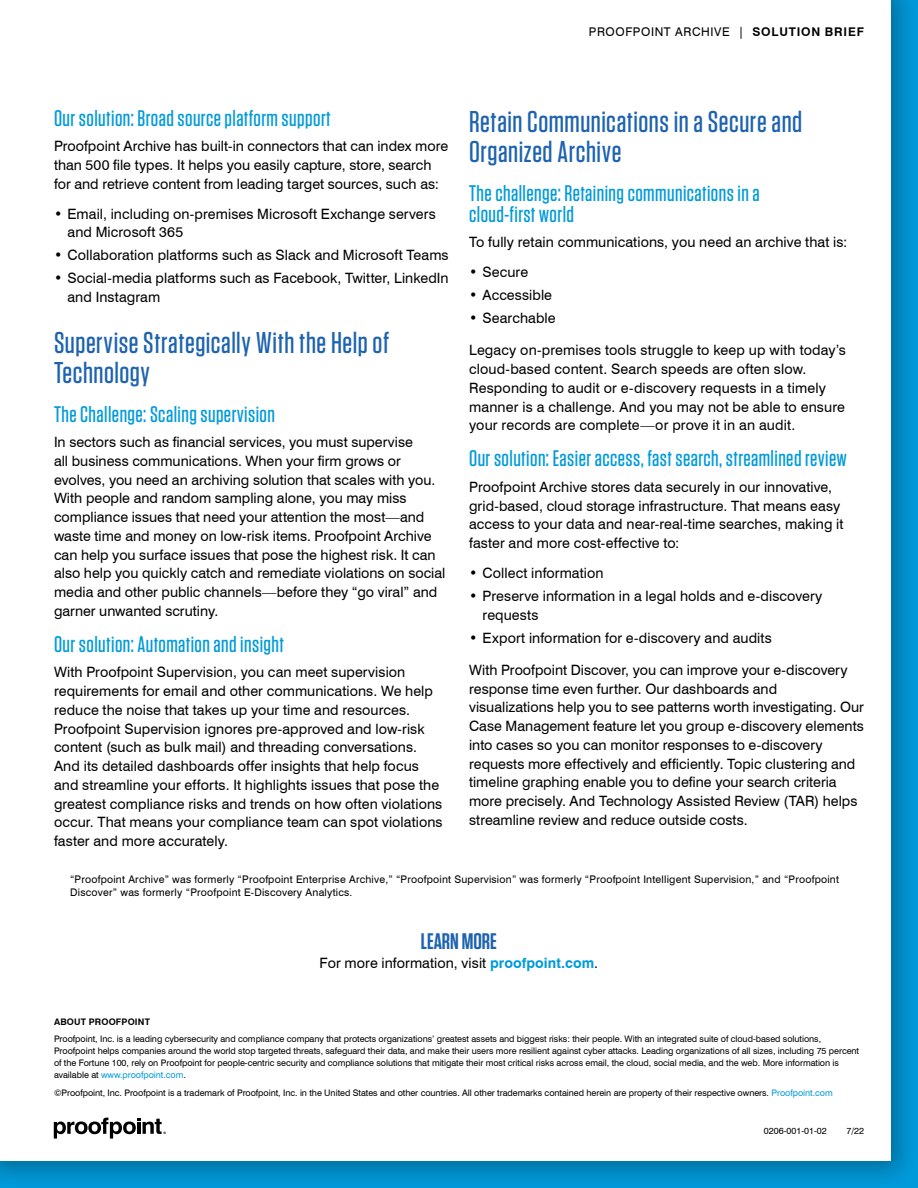
<style>
.page{position:relative;width:918px;height:1188px;background:#fff}
.page>*{position:absolute;margin:0;border:0;box-sizing:border-box;transform-origin:0 0}
.t1{font:500 30px/30px "Tungsten";letter-spacing:.02em;color:#1e63af}
.t2{font:500 22.5px/21px "Tungsten";letter-spacing:.02em;color:#009ada}
.t3{font:600 22.5px "Tungsten";color:#1e63af}
.t4{font:14.25px/18.8px "Swiss 721 BT";letter-spacing:.005em;color:#000}
.t5{font:12px "Swiss 721 BT";letter-spacing:.05em;color:#000}
.t6{font:10.5px/13.5px "Swiss 721 BT";letter-spacing:.02em;color:#000}
.t7{font:9px/12px "Swiss 721 BT";letter-spacing:-.005em;color:#000}
.t8{font:700 9px "Swiss 721 BT";letter-spacing:.02em;color:#000}
.s1{font-weight:700}
.s2{font-weight:700;color:#009ada}
.s3{color:#009ada}
</style>
<div class="page">
<div style="left:0;top:0;width:918px;height:1188px;background:#000;opacity:.3"></div>
<div style="left:0;top:0;width:891px;height:1161px;background:#fff"></div>
<svg style="left:54px;top:1118px;width:112px;height:21px"></svg>
<p class="t5" style="left:589px;top:25px;width:277px">PROOFPOINT ARCHIVE | <span class="s1">SOLUTION BRIEF</span></p>
<h2 class="t2" style="left:54px;top:108px;width:278px">Our solution: Broad source platform support</h2>
<p class="t4" style="left:54px;top:137px;width:396px">Proofpoint Archive has built-in connectors that can index more than 500 file types. It helps you easily capture, store, search for and retrieve content from leading target sources, such as:</p>
<p class="t4" style="left:67px;top:204px;width:370px;text-indent:-13px">• Email, including on-premises Microsoft Exchange servers and Microsoft 365</p>
<p class="t4" style="left:54px;top:246px;width:396px">• Collaboration platforms such as Slack and Microsoft Teams</p>
<p class="t4" style="left:67px;top:269px;width:383px;text-indent:-13px">• Social-media platforms such as Facebook, Twitter, LinkedIn and Instagram</p>
<h1 class="t1" style="left:54px;top:328px;width:336px">Supervise Strategically With the Help of<br>Technology</h1>
<h2 class="t2" style="left:54px;top:404px;width:222px">The Challenge: Scaling supervision</h2>
<p class="t4" style="left:54px;top:432px;width:393px">In sectors such as financial services, you must supervise<br>all business communications. When your firm grows or evolves, you need an archiving solution that scales with you.<br>With people and random sampling alone, you may miss compliance issues that need your attention the most—and waste time and money on low-risk items. Proofpoint Archive can help you surface issues that pose the highest risk. It can also help you quickly catch and remediate violations on social media and other public channels—before they “go viral” and garner unwanted scrutiny.</p>
<h2 class="t2" style="left:54px;top:634px;width:231px">Our solution: Automation and insight</h2>
<p class="t4" style="left:54px;top:663px;width:390px">With Proofpoint Supervision, you can meet supervision requirements for email and other communications. We help reduce the noise that takes up your time and resources.<br>Proofpoint Supervision ignores pre-approved and low‑risk content (such as bulk mail) and threading conversations.<br>And its detailed dashboards offer insights that help focus and streamline your efforts. It highlights issues that pose the greatest compliance risks and trends on how often violations occur. That means your compliance team can spot violations faster and more accurately.</p>
<h1 class="t1" style="left:469px;top:107px;width:335px">Retain Communications in a Secure and<br>Organized Archive</h1>
<h2 class="t2" style="left:469px;top:183px;width:292px">The challenge: Retaining communications in a cloud-first world</h2>
<p class="t4" style="left:469px;top:233px;width:380px">To fully retain communications, you need an archive that is:</p>
<p class="t4" style="left:469px;top:262px;width:61px">• Secure</p>
<p class="t4" style="left:469px;top:285px;width:85px">• Accessible</p>
<p class="t4" style="left:469px;top:308px;width:88px">• Searchable</p>
<p class="t4" style="left:469px;top:341px;width:378px">Legacy on-premises tools struggle to keep up with today’s cloud‑based content. Search speeds are often slow.<br>Responding to audit or e-discovery requests in a timely manner is a challenge. And you may not be able to ensure your records are complete—or prove it in an audit.</p>
<h2 class="t2" style="left:469px;top:448px;width:379px">Our solution: Easier access, fast search, streamlined review</h2>
<p class="t4" style="left:469px;top:477px;width:376px">Proofpoint Archive stores data securely in our innovative, grid-based, cloud storage infrastructure. That means easy access to your data and near-real-time searches, making it faster and more cost-effective to:</p>
<p class="t4" style="left:469px;top:563px;width:136px">• Collect information</p>
<p class="t4" style="left:483px;top:586px;width:341px;text-indent:-13px">• Preserve information in a legal holds and e-discovery requests</p>
<p class="t4" style="left:469px;top:628px;width:304px">• Export information for e-discovery and audits</p>
<p class="t4" style="left:469px;top:660px;width:396px">With Proofpoint Discover, you can improve your e-discovery response time even further. Our dashboards and visualizations help you to see patterns worth investigating. Our Case Management feature let you group e-discovery elements into cases so you can monitor responses to e-discovery requests more effectively and efficiently. Topic clustering and timeline graphing enable you to define your search criteria more precisely. And Technology Assisted Review (TAR) helps streamline review and reduce outside costs.</p>
<p class="t6" style="left:70px;top:872px;width:771px">“Proofpoint Archive” was formerly “Proofpoint Enterprise Archive,” “Proofpoint Supervision” was formerly “Proofpoint Intelligent Supervision,” and “Proofpoint<br>Discover” was formerly “Proofpoint E-Discovery Analytics.</p>
<h2 class="t3" style="left:421px;top:930px;width:77px">LEARN MORE</h2>
<p class="t4" style="left:320px;top:953px;width:280px">For more information, visit <span class="s2">proofpoint.com</span>.</p>
<p class="t8" style="left:54px;top:1016px;width:98px">ABOUT PROOFPOINT</p>
<p class="t7" style="left:54px;top:1033px;width:807px">Proofpoint, Inc. is a leading cybersecurity and compliance company that protects organizations’ greatest assets and biggest risks: their people. With an integrated suite of cloud-based solutions, Proofpoint helps companies around the world stop targeted threats, safeguard their data, and make their users more resilient against cyber attacks. Leading organizations of all sizes, including 75 percent of the Fortune 100, rely on Proofpoint for people-centric security and compliance solutions that mitigate their most critical risks across email, the cloud, social media, and the web. More information is available at <span class="s3">www.proofpoint.com</span>.</p>
<p class="t7" style="left:54px;top:1086px;width:780px">©Proofpoint, Inc. Proofpoint is a trademark of Proofpoint, Inc. in the United States and other countries. All other trademarks contained herein are property of their respective owners. <span class="s3">Proofpoint.com</span></p>
<p class="t7" style="left:764px;top:1125px;width:64px">0206-001-01-02</p>
<p class="t7" style="left:846px;top:1125px;width:19px">7/22</p>
</div>
